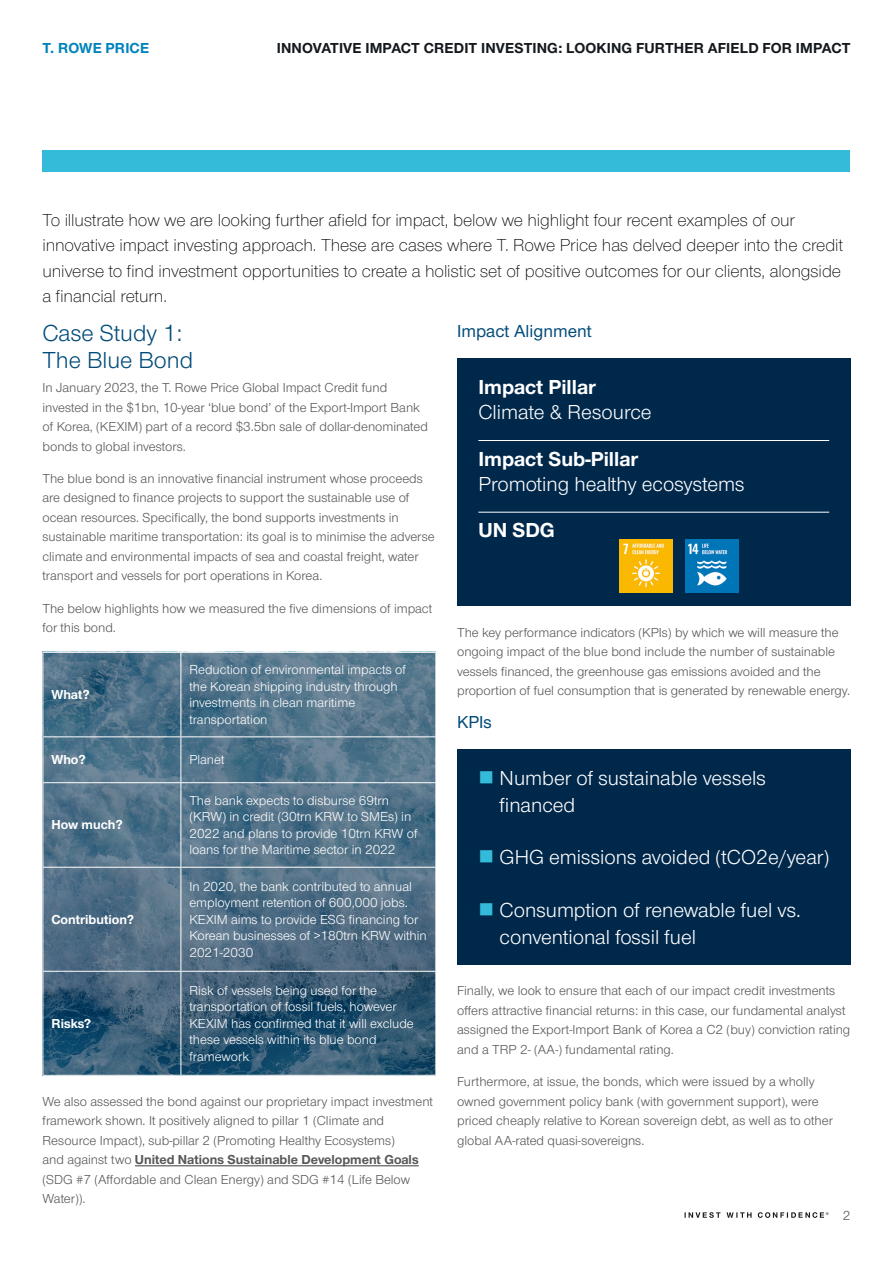
<style>
.page{position:relative;width:893px;height:1263px;background:#fff}
.page>*{position:absolute;margin:0;border:0;box-sizing:border-box;transform-origin:0 0}
.t1{font:24px/27px "Nimbus Sans Novus";color:#004b79}
.t2{font:21px/27px "Nimbus Sans Novus";color:#fff}
.t3{font:700 21px "Nimbus Sans Novus";color:#fff}
.t4{font:300 18px/25.5px "Nimbus Sans Novus";letter-spacing:-.005em;color:#000}
.t5{font:500 18px "Nimbus Sans Novus";color:#004b79}
.t6{font:700 15px "Nimbus Sans Novus";letter-spacing:.01em;color:#15191d}
.t7{font:700 15px "Nimbus Sans Novus";letter-spacing:.005em;color:#0083bb}
.t8{font:13.5px/19.5px "Nimbus Sans Novus";color:#575756}
.t9{font:13.5px/16.5px "Nimbus Sans Novus";color:#fff}
.t10{font:700 13.5px "Nimbus Sans Novus";color:#fff}
.s1{font-weight:700}
</style>
<div class="page">
<div style="left:43px;top:150px;width:807px;height:21px;background:#34bbda"></div>
<svg style="left:684px;top:1212px;width:145px;height:6px"></svg>
<hr style="left:135px;top:1165px;width:284px;height:1px;background:#575756">
<svg style="left:44px;top:653px;width:391px;height:422px;background:#4b6c83"></svg>
<hr style="left:181px;top:653px;width:1px;height:83px;background:#fff">
<hr style="left:43px;top:736px;width:138px;height:1px;background:#fff">
<hr style="left:181px;top:736px;width:255px;height:1px;background:#fff">
<hr style="left:181px;top:737px;width:1px;height:45px;background:#fff">
<hr style="left:43px;top:782px;width:138px;height:1px;background:#fff">
<hr style="left:181px;top:782px;width:255px;height:1px;background:#fff">
<hr style="left:181px;top:783px;width:1px;height:84px;background:#fff">
<hr style="left:43px;top:867px;width:138px;height:1px;background:#fff">
<hr style="left:181px;top:867px;width:255px;height:1px;background:#fff">
<hr style="left:181px;top:867px;width:1px;height:104px;background:#fff">
<hr style="left:43px;top:971px;width:138px;height:1px;background:#fff">
<hr style="left:181px;top:971px;width:255px;height:1px;background:#fff">
<hr style="left:181px;top:972px;width:1px;height:103px;background:#fff">
<div style="left:457px;top:359px;width:393px;height:247px;background:#00284b"></div>
<hr style="left:478px;top:440px;width:351px;height:1px;background:#fff">
<hr style="left:478px;top:512px;width:351px;height:1px;background:#fff">
<div style="left:457px;top:750px;width:393px;height:215px;background:#00284b"></div>
<img style="left:686px;top:540px;width:53px;height:53px">
<img style="left:620px;top:540px;width:53px;height:53px">
<p class="t7" style="left:43px;top:37px;width:108px">T. ROWE PRICE</p>
<p class="t6" style="left:277px;top:37px;width:575px">INNOVATIVE IMPACT CREDIT INVESTING: LOOKING FURTHER AFIELD FOR IMPACT</p>
<p class="t4" style="left:43px;top:206px;width:802px">To illustrate how we are looking further afield for impact, below we highlight four recent examples of our innovative impact investing approach. These are cases where T. Rowe Price has delved deeper into the credit universe to find investment opportunities to create a holistic set of positive outcomes for our clients, alongside a financial return.</p>
<h1 class="t1" style="left:43px;top:319px;width:152px">Case Study 1:<br>The Blue Bond</h1>
<p class="t8" style="left:43px;top:377px;width:387px">In January 2023, the T. Rowe Price Global Impact Credit fund invested in the $1bn, 10-year ‘blue bond’ of the Export-Import Bank of Korea, (KEXIM) part of a record $3.5bn sale of dollar-denominated bonds to global investors.</p>
<p class="t8" style="left:43px;top:468px;width:394px">The blue bond is an innovative financial instrument whose proceeds are designed to finance projects to support the sustainable use of ocean resources. Specifically, the bond supports investments in sustainable maritime transportation: its goal is to minimise the adverse climate and environmental impacts of sea and coastal freight, water transport and vessels for port operations in Korea.</p>
<p class="t8" style="left:43px;top:598px;width:391px">The below highlights how we measured the five dimensions of impact for this bond.</p>
<p class="t10" style="left:51px;top:685px;width:40px">What?</p>
<p class="t9" style="left:189px;top:661px;width:218px">Reduction of environmental impacts of the Korean shipping industry through investments in clean maritime transportation</p>
<p class="t10" style="left:51px;top:751px;width:36px">Who?</p>
<p class="t9" style="left:189px;top:751px;width:37px">Planet</p>
<p class="t10" style="left:51px;top:816px;width:73px">How much?</p>
<p class="t10" style="left:51px;top:910px;width:84px">Contribution?</p>
<p class="t10" style="left:51px;top:1014px;width:41px">Risks?</p>
<p class="t9" style="left:189px;top:791px;width:230px">The bank expects to disburse 69trn (KRW) in credit (30trn KRW to SMEs) in 2022 and plans to provide 10trn KRW of loans for the Maritime sector in 2022</p>
<p class="t9" style="left:189px;top:877px;width:239px">In 2020, the bank contributed to annual employment retention of 600,000 jobs.<br>KEXIM aims to provide ESG financing for Korean businesses of &gt;180trn KRW within 2021-2030</p>
<p class="t9" style="left:189px;top:981px;width:226px">Risk of vessels being used for the transportation of fossil fuels, however<br>KEXIM has confirmed that it will exclude these vessels within its blue bond framework</p>
<p class="t8" style="left:43px;top:1091px;width:392px">We also assessed the bond against our proprietary impact investment framework shown. It positively aligned to pillar 1 (Climate and Resource Impact), sub-pillar 2 (Promoting Healthy Ecosystems)<br>and against two <span class="s1">United Nations Sustainable Development Goals </span>(SDG #7 (Affordable and Clean Energy) and SDG #14 (Life Below Water)).</p>
<h3 class="t5" style="left:457px;top:319px;width:136px">Impact Alignment</h3>
<h2 class="t3" style="left:478px;top:373px;width:119px">Impact Pillar</h2>
<h2 class="t2" style="left:478px;top:398px;width:175px">Climate &amp; Resource</h2>
<h2 class="t3" style="left:478px;top:444px;width:161px">Impact Sub-Pillar</h2>
<h2 class="t2" style="left:478px;top:470px;width:268px">Promoting healthy ecosystems</h2>
<h2 class="t3" style="left:478px;top:516px;width:78px">UN SDG</h2>
<p class="t8" style="left:457px;top:622px;width:395px">The key performance indicators (KPIs) by which we will measure the ongoing impact of the blue bond include the number of sustainable vessels financed, the greenhouse gas emissions avoided and the proportion of fuel consumption that is generated by renewable energy.</p>
<h3 class="t5" style="left:457px;top:710px;width:36px">KPIs</h3>
<h2 class="t2" style="left:500px;top:764px;width:268px">Number of sustainable vessels financed</h2>
<h2 class="t2" style="left:500px;top:843px;width:331px">GHG emissions avoided (tCO2e/year)</h2>
<h2 class="t2" style="left:500px;top:896px;width:303px">Consumption of renewable fuel vs. conventional fossil fuel</h2>
<p class="t8" style="left:457px;top:981px;width:395px">Finally, we look to ensure that each of our impact credit investments offers attractive financial returns: in this case, our fundamental analyst assigned the Export-Import Bank of Korea a C2 (buy) conviction rating and a TRP 2- (AA-) fundamental rating.</p>
<p class="t8" style="left:457px;top:1071px;width:377px">Furthermore, at issue, the bonds, which were issued by a wholly owned government policy bank (with government support), were priced cheaply relative to Korean sovereign debt, as well as to other global AA-rated quasi-sovereigns.</p>
<p class="t8" style="left:843px;top:1205px;width:9px">2</p>
</div>
